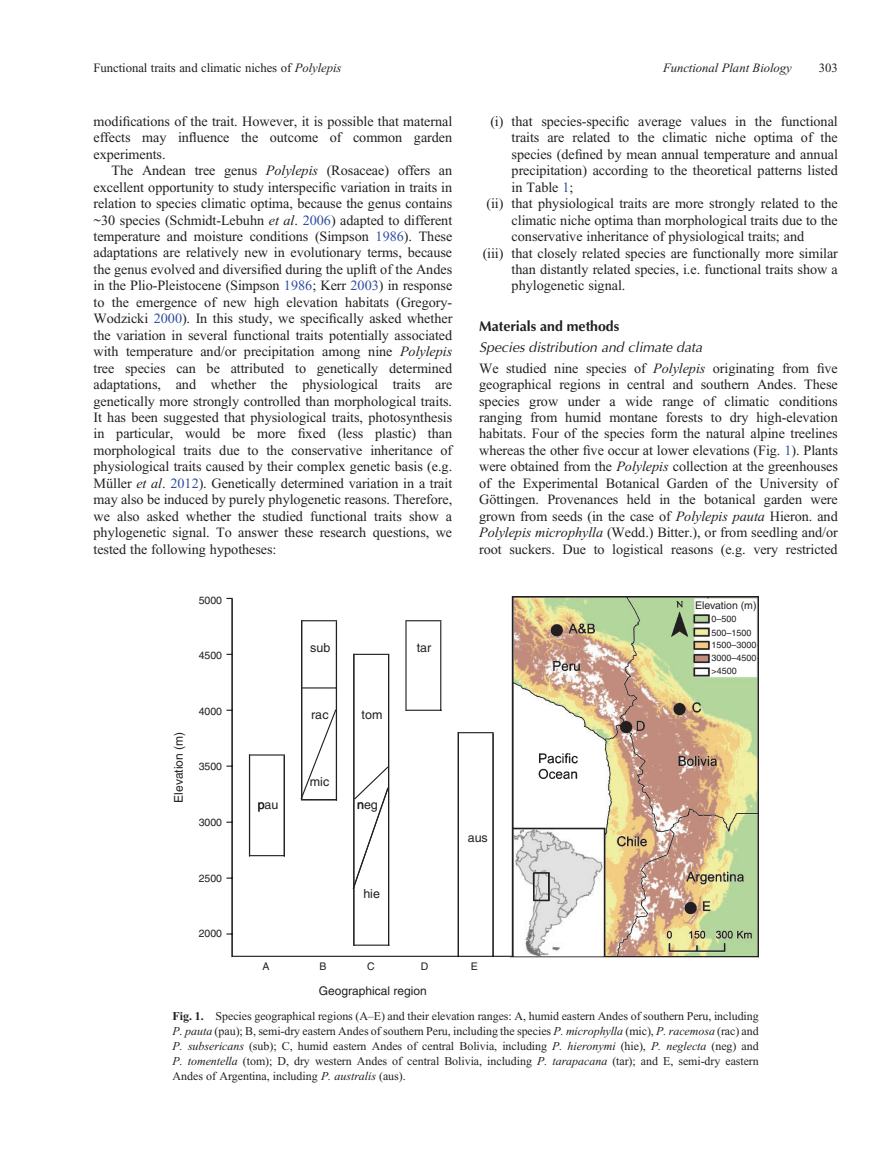
<style>
.page{position:relative;width:893px;height:1170px;background:#fff}
.page>*{position:absolute;margin:0;border:0;box-sizing:border-box;transform-origin:0 0}
.t1{font:14.25px/16.5px "Times New Roman";color:#231f20;text-align:justify}
.t2{font:italic 14.25px "Optima";color:#231f20}
.t3{font:700 14.25px "Optima";color:#231f20}
.t4{font:12.75px "Times New Roman";color:#231f20}
.t5{font:italic 12.75px "Times New Roman";color:#231f20}
.t6{font:12.45px "Helvetica";color:#231f20}
.t7{font:12px/15px "Times New Roman";color:#231f20;text-align:justify}
.t8{font:12px "Helvetica";color:#231f20}
.t9{font:10.5px "Helvetica";color:#231f20}
.t10{font:9px/13px "Helvetica";color:#231f20}
.s1{font-style:italic}
.s2{font-family:"Times New Roman PS+fb"}
.s3{color:#2f4ea1}
.s4{font-weight:700}
.s5{font-style:inherit}
</style>
<div class="page">
<hr style="left:302px;top:620px;width:35px;height:1px;background:#231f20">
<svg style="left:226px;top:653px;width:6px;height:2px"></svg>
<hr style="left:405px;top:620px;width:2px;height:91px;background:#231f20">
<hr style="left:440px;top:621px;width:1px;height:90px;background:#231f20">
<hr style="left:407px;top:620px;width:34px;height:1px;background:#231f20">
<hr style="left:354px;top:653px;width:35px;height:2px;background:#231f20">
<hr style="left:302px;top:687px;width:35px;height:1px;background:#231f20">
<hr style="left:407px;top:709px;width:34px;height:1px;background:#231f20">
<hr style="left:459px;top:732px;width:35px;height:1px;background:#231f20">
<hr style="left:250px;top:754px;width:35px;height:1px;background:#231f20">
<hr style="left:232px;top:599px;width:1px;height:357px;background:#231f20">
<hr style="left:301px;top:620px;width:1px;height:180px;background:#231f20">
<hr style="left:336px;top:621px;width:1px;height:179px;background:#231f20">
<hr style="left:353px;top:653px;width:1px;height:292px;background:#231f20">
<hr style="left:388px;top:655px;width:1px;height:290px;background:#231f20">
<hr style="left:458px;top:732px;width:1px;height:224px;background:#231f20">
<hr style="left:492px;top:733px;width:2px;height:223px;background:#231f20">
<hr style="left:249px;top:754px;width:1px;height:102px;background:#231f20">
<hr style="left:284px;top:755px;width:1px;height:101px;background:#231f20">
<hr style="left:250px;top:855px;width:35px;height:1px;background:#231f20">
<hr style="left:354px;top:944px;width:35px;height:1px;background:#231f20">
<hr style="left:233px;top:955px;width:525px;height:1px;background:#231f20">
<svg style="left:300px;top:708px;width:90px;height:182px"></svg>
<img style="left:511px;top:596px;width:247px;height:361px">
<p class="t4" style="left:94px;top:61px;width:249px">Functional traits and climatic niches of <span class="s1">Polylepis</span></p>
<p class="t5" style="left:663px;top:61px;width:130px">Functional Plant Biology</p>
<p class="t4" style="left:819px;top:61px;width:21px">303</p>
<p class="t1" style="left:94px;top:113px;width:360px">modi<span class="s2">fi</span>cations of the trait. However, it is possible that maternal effects may in<span class="s2">fl</span>uence the outcome of common garden experiments.</p>
<p class="t1" style="left:94px;top:162px;width:360px;text-indent:18px">The Andean tree genus <span class="s1">Polylepis</span> (Rosaceae) offers an excellent opportunity to study interspeci<span class="s2">fi</span>c variation in traits in relation to species climatic optima, because the genus contains ~30 species (Schmidt-Lebuhn <span class="s1">et al</span>. <span class="s3">2006</span>) adapted to different temperature and moisture conditions (Simpson <span class="s3">1986</span>). These adaptations are relatively new in evolutionary terms, because the genus evolved and diversi<span class="s2">fi</span>ed during the uplift of the Andes in the Plio-Pleistocene (Simpson <span class="s3">1986</span>; Kerr <span class="s3">2003</span>) in response to the emergence of new high elevation habitats (Gregory-Wodzicki <span class="s3">2000</span>). In this study, we speci<span class="s2">fi</span>cally asked whether the variation in several functional traits potentially associated with temperature and/or precipitation among nine <span class="s1">Polylepis </span>tree species can be attributed to genetically determined adaptations, and whether the physiological traits are genetically more strongly controlled than morphological traits.<br>It has been suggested that physiological traits, photosynthesis in particular, would be more <span class="s2">fi</span>xed (less plastic) than morphological traits due to the conservative inheritance of physiological traits caused by their complex genetic basis (e.g.<br>Müller <span class="s1">et al</span>. <span class="s3">2012</span>). Genetically determined variation in a trait may also be induced by purely phylogenetic reasons. Therefore, we also asked whether the studied functional traits show a phylogenetic signal. To answer these research questions, we tested the following hypotheses:</p>
<p class="t1" style="left:490px;top:113px;width:349px">(i) that species-speci<span class="s2">fi</span>c average values in the functional</p>
<p class="t1" style="left:512px;top:129px;width:328px">traits are related to the climatic niche optima of the</p>
<p class="t1" style="left:512px;top:146px;width:328px">species (de<span class="s2">fi</span>ned by mean annual temperature and annual</p>
<p class="t1" style="left:512px;top:162px;width:328px">precipitation) according to the theoretical patterns listed</p>
<p class="t1" style="left:512px;top:179px;width:63px">in Table <span class="s3">1</span>;</p>
<p class="t1" style="left:487px;top:195px;width:353px">(ii) that physiological traits are more strongly related to the</p>
<p class="t1" style="left:512px;top:211px;width:328px">climatic niche optima than morphological traits due to the</p>
<p class="t1" style="left:512px;top:228px;width:294px">conservative inheritance of physiological traits; and</p>
<p class="t1" style="left:483px;top:244px;width:357px">(iii) that closely related species are functionally more similar</p>
<p class="t1" style="left:512px;top:261px;width:328px">than distantly related species, i.e. functional traits show a</p>
<p class="t1" style="left:512px;top:277px;width:115px">phylogenetic signal.</p>
<p class="t3" style="left:479px;top:317px;width:142px">Materials and methods</p>
<p class="t2" style="left:479px;top:338px;width:224px">Species distribution and climate data</p>
<p class="t1" style="left:479px;top:359px;width:360px">We studied nine species of <span class="s1">Polylepis</span> originating from <span class="s2">fi</span>ve geographical regions in central and southern Andes. These species grow under a wide range of climatic conditions ranging from humid montane forests to dry high-elevation habitats. Four of the species form the natural alpine treelines whereas the other <span class="s2">fi</span>ve occur at lower elevations (Fig. <span class="s3">1</span>). Plants were obtained from the <span class="s1">Polylepis</span> collection at the greenhouses of the Experimental Botanical Garden of the University of Göttingen. Provenances held in the botanical garden were grown from seeds (in the case of <span class="s1">Polylepis pauta</span> Hieron. and <span class="s1">Polylepis microphylla</span> (Wedd.) Bitter.), or from seedling and/or root suckers. Due to logistical reasons (e.g. very restricted</p>
<p class="t9" style="left:199px;top:594px;width:25px">5000</p>
<p class="t9" style="left:199px;top:649px;width:25px">4500</p>
<p class="t8" style="left:172px;top:802px;width:72px;rotate:-90deg">Elevation (m)</p>
<p class="t9" style="left:199px;top:705px;width:25px">4000</p>
<p class="t9" style="left:199px;top:760px;width:25px">3500</p>
<p class="t9" style="left:199px;top:816px;width:25px">3000</p>
<p class="t9" style="left:199px;top:871px;width:25px">2500</p>
<p class="t9" style="left:199px;top:927px;width:25px">2000</p>
<p class="t6" style="left:310px;top:640px;width:22px">sub</p>
<p class="t6" style="left:417px;top:640px;width:16px">tar</p>
<p class="t6" style="left:311px;top:707px;width:19px">rac</p>
<p class="t6" style="left:362px;top:707px;width:23px">tom</p>
<p class="t6" style="left:310px;top:774px;width:21px">mic</p>
<p class="t6" style="left:258px;top:797px;width:22px">pau</p>
<p class="t6" style="left:357px;top:797px;width:22px">neg</p>
<p class="t6" style="left:363px;top:886px;width:18px">hie</p>
<p class="t6" style="left:468px;top:830px;width:22px">aus</p>
<p class="t9" style="left:695px;top:599px;width:63px">Elevation (m)</p>
<p class="t10" style="left:711px;top:611px;width:42px;line-height:14px">0–500<br>500–1500</p>
<p class="t10" style="left:711px;top:638px;width:47px;text-align:justify">1500–3000<br>3000–4500 &gt;4500</p>
<p class="t9" style="left:367px;top:960px;width:9px">C</p>
<p class="t9" style="left:471px;top:960px;width:9px">E</p>
<p class="t9" style="left:263px;top:960px;width:9px">A</p>
<p class="t9" style="left:320px;top:960px;width:9px">B</p>
<p class="t8" style="left:319px;top:983px;width:110px">Geographical region</p>
<p class="t9" style="left:421px;top:960px;width:9px">D</p>
<p class="t7" style="left:173px;top:1008px;width:588px"><span class="s4">Fig. 1.</span> Species geographical regions (A<span class="s5">–</span>E) and their elevation ranges: A, humid eastern Andes of southern Peru, including <span class="s1">P. pauta</span> (pau); B, semi-dry eastern Andes of southern Peru, including the species <span class="s1">P. microphylla</span> (mic), <span class="s1">P. racemosa</span> (rac) and <span class="s1">P. subsericans</span> (sub); C, humid eastern Andes of central Bolivia, including <span class="s1">P. hieronymi</span> (hie), <span class="s1">P. neglecta</span> (neg) and <span class="s1">P. tomentella</span> (tom); D, dry western Andes of central Bolivia, including <span class="s1">P. tarapacana</span> (tar); and E, semi-dry eastern Andes of Argentina, including <span class="s1">P. australis</span> (aus).</p>
</div>
